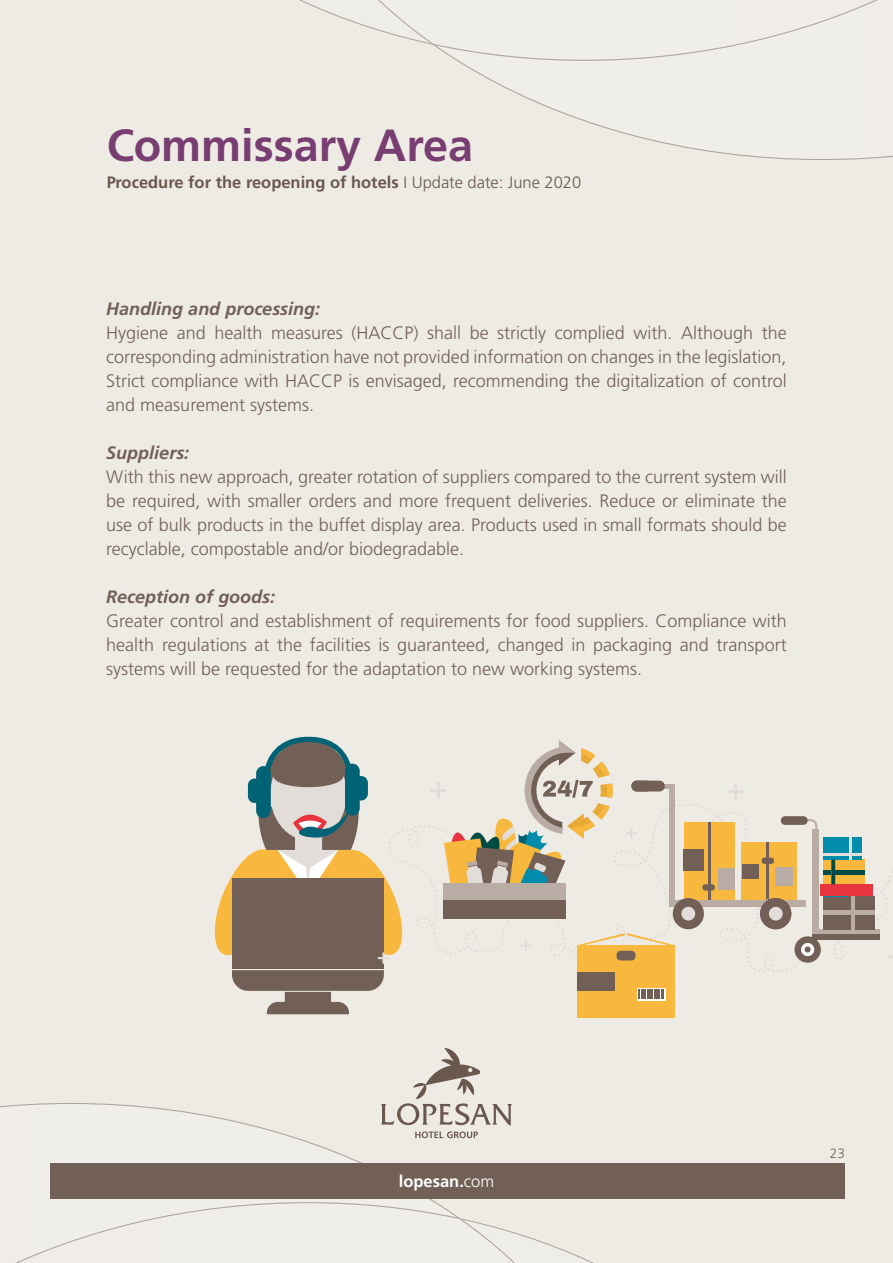
<style>
.page{position:relative;width:893px;height:1263px;background:#eeebe5}
.page>*{position:absolute;margin:0;border:0;box-sizing:border-box;transform-origin:0 0}
.t1{font:700 45px "Frutiger LT Std";color:#81447e}
.t2{font:300 18px/24px "Frutiger LT Std";color:#726057;text-align:justify}
.t3{font:italic 700 18px "Frutiger LT Std";color:#726057}
.t4{font:700 16.5px "Frutiger LT Std";color:#726057}
.t5{font:700 16.5px "Frutiger LT Std";color:#fff}
.t6{font:300 13.5px "Frutiger LT Std";color:#726057}
.s1{font-weight:300}
</style>
<div class="page">
<svg style="left:0;top:1103px;width:528px;height:99px"></svg>
<svg style="left:15px;top:1202px;width:579px;height:61px"></svg>
<svg style="left:457px;top:61px;width:436px;height:99px"></svg>
<svg style="left:299px;top:0;width:579px;height:61px"></svg>
<svg style="left:381px;top:1048px;width:131px;height:90px"></svg>
<div style="left:50px;top:1164px;width:795px;height:35px;background:#726057"></div>
<div style="left:577px;top:945px;width:98px;height:73px;background:#f8b83e"></div>
<svg style="left:214px;top:737px;width:679px;height:277px"></svg>
<h1 class="t1" style="left:106px;top:119px;width:368px">Commissary Area</h1>
<p class="t4" style="left:106px;top:173px;width:476px">Procedure for the reopening of hotels <span class="s1">I Update date: June 2020</span></p>
<p class="t3" style="left:106px;top:299px;width:216px">Handling and processing:</p>
<p class="t2" style="left:106px;top:321px;width:682px">Hygiene and health measures (HACCP) shall be strictly complied with. Although the corresponding administration have not provided information on changes in the legislation, Strict compliance with HACCP is envisaged, recommending the digitalization of control and measurement systems.</p>
<p class="t3" style="left:106px;top:443px;width:85px">Suppliers:</p>
<p class="t2" style="left:106px;top:465px;width:682px">With this new approach, greater rotation of suppliers compared to the current system will be required, with smaller orders and more frequent deliveries. Reduce or eliminate the use of bulk products in the buffet display area. Products used in small formats should be recyclable, compostable and/or biodegradable.</p>
<p class="t3" style="left:106px;top:587px;width:171px">Reception of goods:</p>
<p class="t2" style="left:106px;top:609px;width:682px">Greater control and establishment of requirements for food suppliers. Compliance with health regulations at the facilities is guaranteed, changed in packaging and transport systems will be requested for the adaptation to new working systems.</p>
<p class="t5" style="left:399px;top:1171px;width:97px">lopesan.<span class="s1">com</span></p>
<p class="t6" style="left:822px;top:1146px;width:24px">023</p>
</div>
